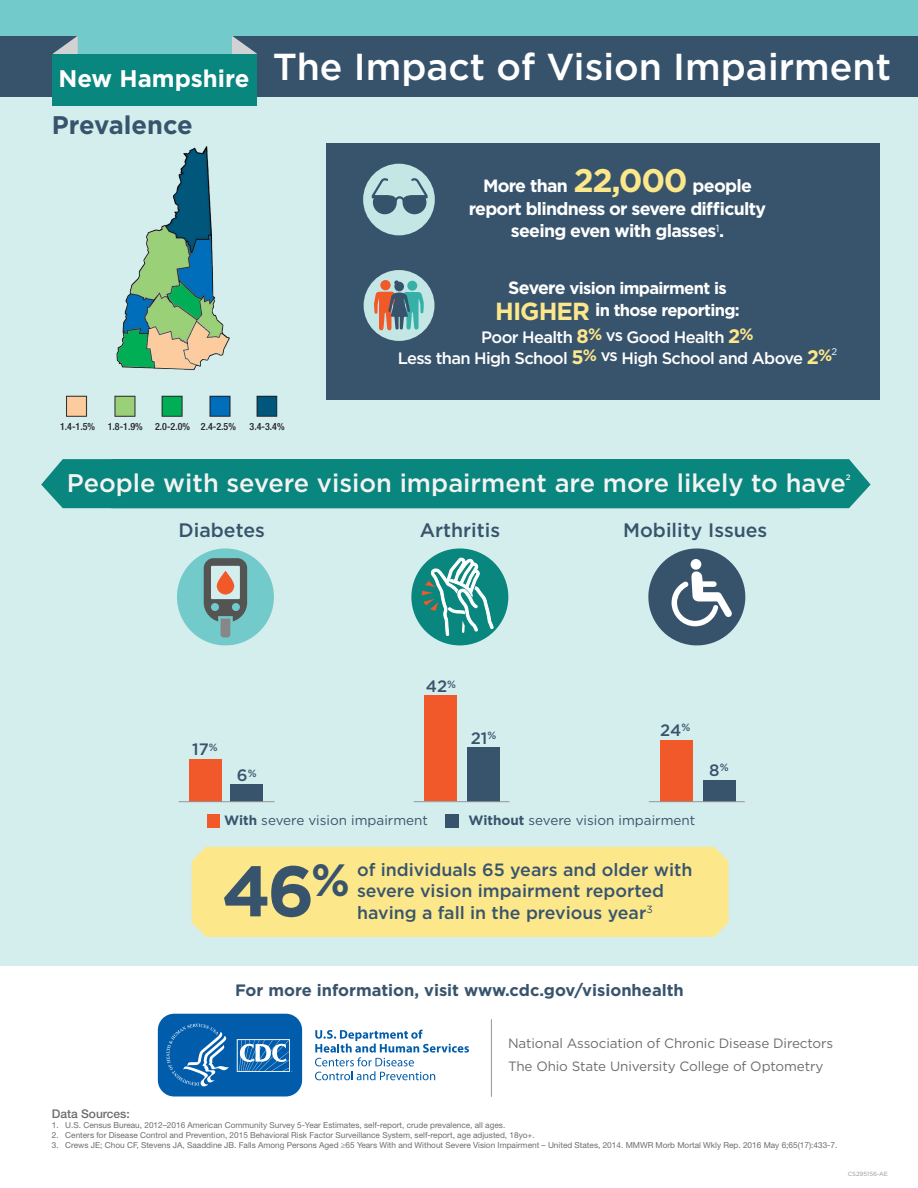
<style>
.page{position:relative;width:918px;height:1188px;background:#fff}
.page>*{position:absolute;margin:0;border:0;box-sizing:border-box;transform-origin:0 0}
.t1{font:700 71.25px "Gotham";color:#38546d}
.H1-_title{font:500 37.5px "Gotham";color:#fff}
.t2{font:500 25.5px "Gotham";color:#f3f3f3}
.t3{font:700 25.5px "Gotham";color:#38546d}
.t4{font:700 24px "Gotham";color:#fff}
.t5{font:500 19.5px "Gotham";color:#38546d}
.t6{font:500 17.85px/21.3px "Gotham";color:#38546d}
.t7{font:700 17.7px/22.5px "Gotham";letter-spacing:-.04em;color:#fff;text-align:center}
.t8{font:700 16.65px/22.5px "Gotham";letter-spacing:-.04em;color:#fff;text-align:center}
.t9{font:500 16.5px "Gotham";letter-spacing:-.04em;color:#fff}
.t10{font:700 16.5px "Gotham";color:#38546d}
.t11{font:500 16.5px "Gotham";color:#38546d}
.t12{font:13.5px/23px "Gotham";letter-spacing:-.01em;color:#6c6d70}
.t13{font:13.5px "Gotham";color:#38546d}
.t14{font:500 12px "Helvetica Neue LT Std";color:#6c6d70}
.t15{font:10.35px "Gotham";color:#38546d}
.t16{font:500 condensed 10.05px "Helvetica Neue LT Std";color:#231f20}
.t17{font:8.25px "Helvetica Neue LT Std";color:#6c6d70}
.t18{font:500 7.8px "Gotham";color:#f3f3f3}
.t19{font:6px "Gotham";color:#939598}
.s1{font-size:32.7px;color:#fce78a}
.s2{font-size:17.7px}
.s3{font-size:24.75px;color:#fce78a}
.s4{font-weight:700;font-size:19.5px;color:#fce78a}
.s5{font-weight:700}
</style>
<div class="page">
<div style="left:0;top:90px;width:918px;height:876px;background:#d4eded"></div>
<div style="left:0;top:0;width:918px;height:59px;background:#72caca"></div>
<div style="left:0;top:36px;width:78px;height:60px;background:#37536c"></div>
<svg style="left:53px;top:36px;width:25px;height:18px"></svg>
<div style="left:232px;top:36px;width:686px;height:60px;background:#37536c"></div>
<svg style="left:232px;top:36px;width:25px;height:18px"></svg>
<div style="left:53px;top:54px;width:204px;height:52px;background:#09867d"></div>
<div style="left:41px;top:459px;width:830px;height:49px;background:#09867d"></div>
<div style="left:189px;top:759px;width:32px;height:43px;background:#f1592a"></div>
<div style="left:231px;top:785px;width:32px;height:17px;background:#38546d"></div>
<hr style="left:179px;top:801px;width:96px;height:1px;background:#939598">
<div style="left:425px;top:696px;width:32px;height:105px;background:#f1592a"></div>
<div style="left:468px;top:748px;width:32px;height:54px;background:#38546d"></div>
<hr style="left:414px;top:801px;width:96px;height:1px;background:#939598">
<div style="left:660px;top:740px;width:32px;height:61px;background:#f1592a"></div>
<div style="left:703px;top:780px;width:32px;height:21px;background:#38546d"></div>
<hr style="left:649px;top:801px;width:96px;height:1px;background:#939598">
<svg style="left:315px;top:1030px;width:154px;height:50px"></svg>
<svg style="left:157px;top:1013px;width:146px;height:84px;background:#2574b7"></svg>
<img style="left:66px;top:146px;width:212px;height:271px">
<div style="left:326px;top:143px;width:554px;height:257px;background:#38546d"></div>
<div style="left:364px;top:270px;width:71px;height:71px;background:#c4e6e5;border-radius:50%"></div>
<div style="left:380px;top:280px;width:11px;height:10px;background:#f15929;border-radius:50%"></div>
<div style="left:407px;top:281px;width:10px;height:10px;background:#37b0a8;border-radius:50%"></div>
<div style="left:394px;top:282px;width:10px;height:9px;background:#37536c;border-radius:50%"></div>
<svg style="left:374px;top:292px;width:50px;height:38px"></svg>
<svg style="left:394px;top:280px;width:5px;height:5px"></svg>
<div style="left:363px;top:164px;width:72px;height:71px;background:#c4e6e5;border-radius:50%"></div>
<svg style="left:372px;top:178px;width:56px;height:36px"></svg>
<svg style="left:177px;top:548px;width:97px;height:97px"></svg>
<svg style="left:217px;top:571px;width:17px;height:24px"></svg>
<svg style="left:648px;top:548px;width:98px;height:98px"></svg>
<div style="left:411px;top:548px;width:97px;height:97px;background:#09867d;border-radius:50%"></div>
<svg style="left:422px;top:557px;width:72px;height:79px"></svg>
<div style="left:208px;top:815px;width:12px;height:13px;background:#f1592a"></div>
<div style="left:445px;top:815px;width:14px;height:13px;background:#38546d"></div>
<div style="left:192px;top:847px;width:536px;height:90px;background:#fce78a"></div>
<hr style="left:491px;top:1019px;width:1px;height:78px;background:#939598">
<h2 class="t4" style="left:59px;top:63px;width:193px">New Hampshire</h2>
<p class="t3" style="left:52px;top:108px;width:143px">Prevalence</p>
<h1 class="H1-_title" style="left:273px;top:42px;width:620px">The Impact of Vision Impairment</h1>
<p class="t7" style="left:469px;top:175px;width:299px">More than <span class="s1">22,000</span> people report blindness or severe difficulty seeing even with glasses<sup>1</sup>.</p>
<p class="t8" style="left:495px;top:277px;width:246px"><span class="s2">Severe</span> vision impairment is<br><span class="s3">HIGHER</span> <span class="s2">i</span>n those reporting:</p>
<p class="t9" style="left:481px;top:327px;width:274px">Poor Health <span class="s4">8</span><sup>%</sup> vs Good Health <span class="s4">2</span><sup>%</sup></p>
<p class="t9" style="left:398px;top:347px;width:441px">Less than High School <span class="s4">5</span><sup>%</sup> vs High School and Above <span class="s4">2</span><sup>%</sup><sup>2</sup></p>
<p class="t16" style="left:60px;top:421px;width:37px">1.4-1.5%</p>
<p class="t16" style="left:108px;top:421px;width:130px">1.8-1.9% 2.0-2.0% 2.4-2.5%</p>
<p class="t16" style="left:250px;top:421px;width:37px">3.4-3.4%</p>
<h3 class="t2" style="left:67px;top:466px;width:781px">People with severe vision impairment are more likely to have</h3>
<h3 class="t18" style="left:846px;top:472px;width:6px">2</h3>
<p class="t5" style="left:179px;top:518px;width:88px">Diabetes</p>
<p class="t5" style="left:420px;top:518px;width:82px">Arthritis</p>
<p class="t5" style="left:623px;top:518px;width:146px">Mobility Issues</p>
<p class="t11" style="left:192px;top:738px;width:27px">17<sup>%</sup></p>
<p class="t11" style="left:237px;top:765px;width:21px">6<sup>%</sup></p>
<p class="t11" style="left:426px;top:676px;width:32px">42<sup>%</sup></p>
<p class="t11" style="left:471px;top:727px;width:27px">21<sup>%</sup></p>
<p class="t11" style="left:660px;top:719px;width:31px">24<sup>%</sup></p>
<p class="t13" style="left:224px;top:812px;width:205px"><span class="s5">With</span> severe vision impairment</p>
<p class="t13" style="left:469px;top:812px;width:228px"><span class="s5">Without</span> severe vision impairment</p>
<p class="t6" style="left:357px;top:859px;width:337px">of individuals 65 years and older with severe vision impairment reported having a fall in the previous year</p>
<p class="t1" style="left:222px;top:844px;width:130px">46<sup>%</sup></p>
<p class="t15" style="left:646px;top:902px;width:8px">3</p>
<p class="t11" style="left:709px;top:759px;width:21px">8<sup>%</sup></p>
<h3 class="t10" style="left:235px;top:979px;width:450px">For more information, visit www.cdc.gov/visionhealth</h3>
<p class="t12" style="left:508px;top:1032px;width:327px">National Association of Chronic Disease Directors<br>The Ohio State University College of Optometry</p>
<h4 class="t14" style="left:52px;top:1106px;width:80px">Data Sources:</h4>
<p class="t17" style="left:52px;top:1120px;width:455px">1. U.S. Census Bureau, 2012–2016 American Community Survey 5-Year Estimates, self-report, crude prevalence, all ages.</p>
<p class="t17" style="left:52px;top:1130px;width:484px">2. Centers for Disease Control and Prevention, 2015 Behavioral Risk Factor Surveillance System, self-report, age adjusted, 18yo+.</p>
<p class="t17" style="left:52px;top:1140px;width:787px">3. Crews JE; Chou CF, Stevens JA, Saaddine JB. Falls Among Persons Aged ≥65 Years With and Without Severe Vision Impairment – United States, 2014. MMWR Morb Mortal Wkly Rep. 2016 May 6;65(17):433-7.</p>
<p class="t19" style="left:848px;top:1170px;width:42px">CS295156-AE</p>
</div>
